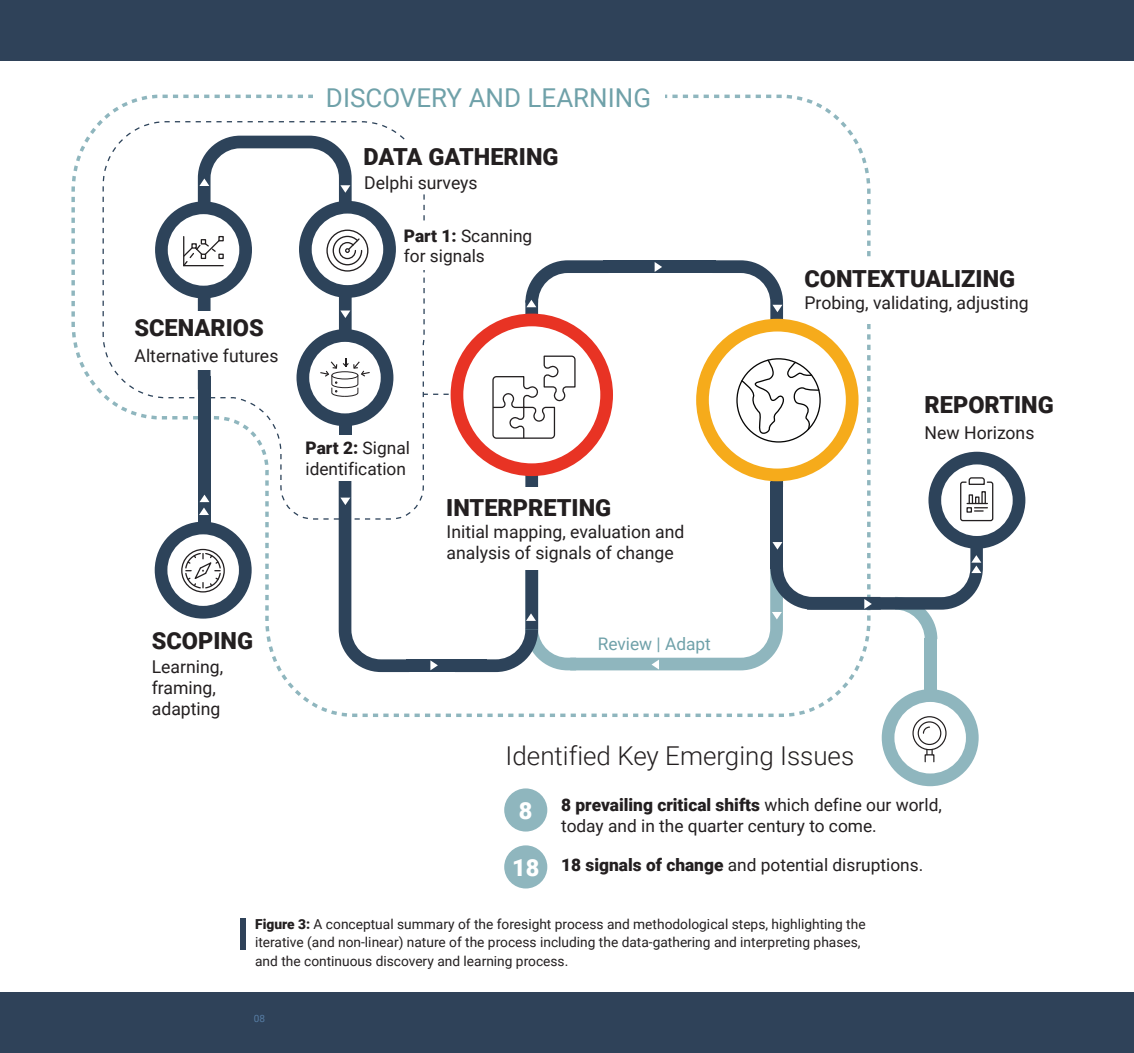
<style>
.page{position:relative;width:1134px;height:1053px;background:#fff}
.page>*{position:absolute;margin:0;border:0;box-sizing:border-box;transform-origin:0 0}
.t1{font:300 26px "Roboto";color:#231f20}
.t2{font:26px "Roboto";color:#6fa1a9}
.t3{font:900 23.5px "Roboto";color:#231f20}
.t4{font:17.62px/21.1px "Roboto";color:#231f20}
.t5{font:17.25px/20.8px "Roboto";color:#231f20}
.t6{font:17.25px "Roboto";color:#6fa1a9}
.t7{font:13.75px/18.8px "Roboto";color:#231f20}
.t8{font:10px "Roboto";color:#567ca3}
.s1{font-weight:900}
.s2{font-weight:900;font-size:23.5px;color:#fff}
</style>
<div class="page">
<svg style="left:71px;top:94px;width:784px;height:623px"></svg>
<div style="left:504px;top:788px;width:43px;height:43px;background:#8fb6be;border-radius:50%"></div>
<div style="left:504px;top:845px;width:43px;height:43px;background:#8fb6be;border-radius:50%"></div>
<svg style="left:882px;top:689px;width:97px;height:97px"></svg>
<div style="left:924px;top:638px;width:13px;height:58px;background:#8fb6be"></div>
<div style="left:313px;top:89px;width:351px;height:15px;background:#fff"></div>
<svg style="left:102px;top:120px;width:323px;height:400px"></svg>
<svg style="left:155px;top:136px;width:870px;height:536px"></svg>
<div style="left:0;top:0;width:1134px;height:60px;background:#2f4259"></div>
<div style="left:0;top:992px;width:1134px;height:60px;background:#2f4259"></div>
<div style="left:240px;top:918px;width:5px;height:31px;background:#2f4259"></div>
<p class="t2" style="left:326px;top:79px;width:326px">DISCOVERY AND LEARNING</p>
<p class="t3" style="left:134px;top:311px;width:131px">SCENARIOS</p>
<p class="t4" style="left:134px;top:344px;width:145px">Alternative futures</p>
<p class="t3" style="left:152px;top:624px;width:103px">SCOPING</p>
<p class="t4" style="left:152px;top:655px;width:73px">Learning, framing, adapting</p>
<p class="t3" style="left:364px;top:140px;width:196px">DATA GATHERING</p>
<p class="t4" style="left:364px;top:172px;width:115px">Delphi surveys</p>
<p class="t5" style="left:404px;top:224px;width:130px"><span class="s1">Part 1:</span> Scanning for signals</p>
<p class="t5" style="left:305px;top:437px;width:106px"><span class="s1">Part 2:</span> Signal identification</p>
<p class="t3" style="left:446px;top:491px;width:167px">INTERPRETING</p>
<p class="t4" style="left:446px;top:520px;width:239px">Initial mapping, evaluation and analysis of signals of change</p>
<p class="t6" style="left:598px;top:632px;width:115px">Review | Adapt</p>
<p class="t3" style="left:804px;top:262px;width:212px">CONTEXTUALIZING</p>
<p class="t4" style="left:804px;top:291px;width:226px">Probing, validating, adjusting</p>
<p class="t3" style="left:925px;top:388px;width:131px">REPORTING</p>
<p class="t4" style="left:924px;top:421px;width:111px">New Horizons</p>
<p class="t1" style="left:506px;top:737px;width:350px">Identified Key Emerging Issues</p>
<p class="t5" style="left:561px;top:794px;width:382px;text-indent:-42px"><span class="s2">8</span> <span class="s1">8 prevailing critical shifts</span> which define our world, today and in the quarter century to come.</p>
<p class="t5" style="left:512px;top:853px;width:413px"><span class="s2">18</span> <span class="s1">18 signals of change</span> and potential disruptions.</p>
<p class="t7" style="left:255px;top:913px;width:612px"><span class="s1">Figure 3:</span> A conceptual summary of the foresight process and methodological steps, highlighting the iterative (and non-linear) nature of the process including the data-gathering and interpreting phases, and the continuous discovery and learning process.</p>
<p class="t8" style="left:254px;top:1010px;width:13px">08</p>
</div>
